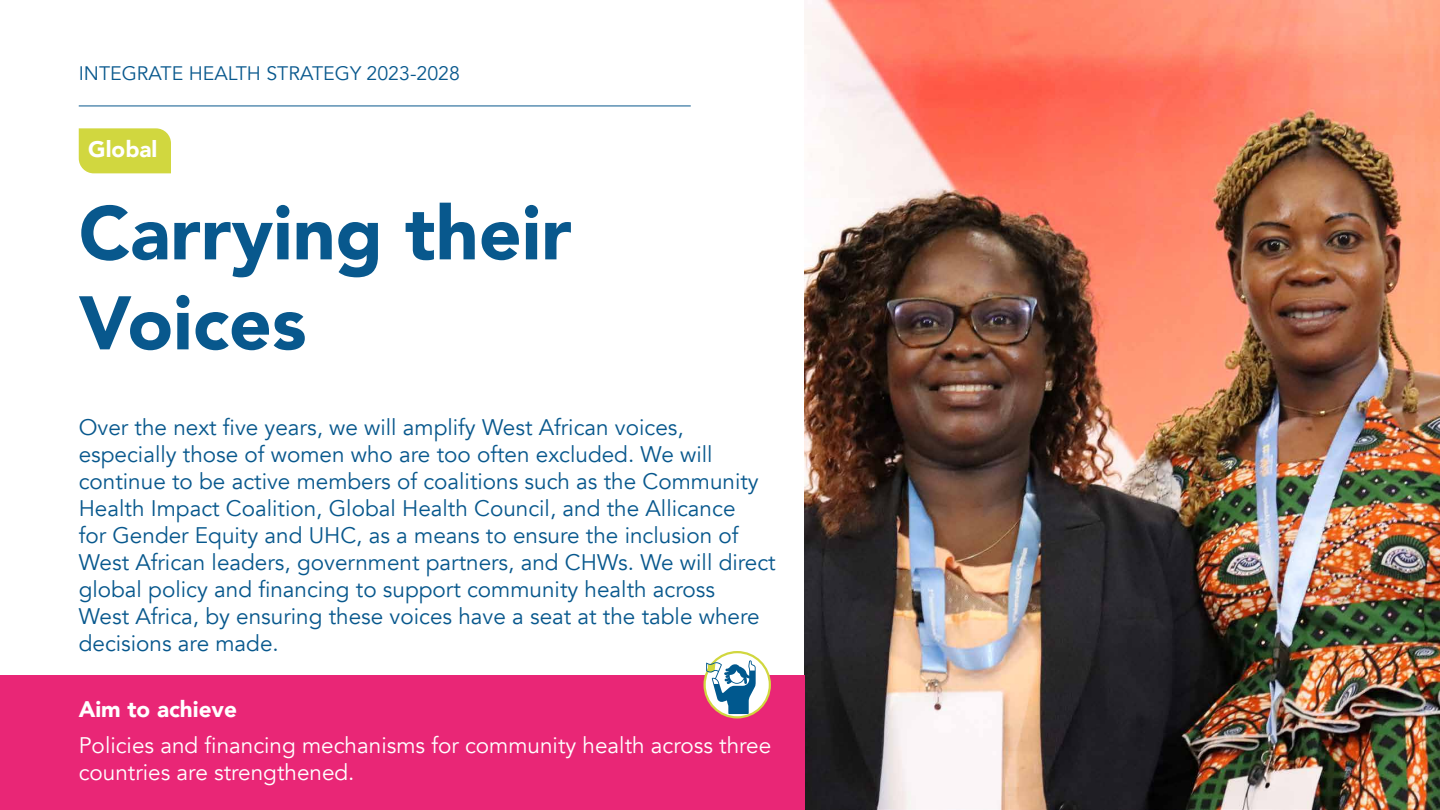
<style>
.page{position:relative;width:1440px;height:810px;background:#fff}
.page>*{position:absolute;margin:0;border:0;box-sizing:border-box;transform-origin:0 0}
.t1{font:900 75px/90px "Avenir";color:#08588d}
.t2{font:22.5px/27px "Avenir";color:#08588d}
.t3{font:22.5px/27px "Avenir";color:#fff}
.t4{font:900 22.5px "Avenir";color:#fff}
.t5{font:19.5px "Avenir";color:#08588d}
</style>
<div class="page">
<img style="left:804px;top:0;width:636px;height:810px">
<div style="left:0;top:676px;width:804px;height:134px;background:#e92676"></div>
<svg style="left:705px;top:652px;width:65px;height:65px"></svg>
<div style="left:704px;top:651px;width:67px;height:67px;border:2px solid #d1d73f;border-radius:50%"></div>
<svg style="left:706px;top:660px;width:50px;height:54px"></svg>
<hr style="left:79px;top:106px;width:612px;height:1px;background:#08588d">
<div style="left:79px;top:128px;width:92px;height:45px;background:#d1d73f"></div>
<p class="t5" style="left:79px;top:62px;width:383px">INTEGRATE HEALTH STRATEGY 2023-2028</p>
<p class="t4" style="left:88px;top:130px;width:71px">Global</p>
<h1 class="t1" style="left:79px;top:186px;width:495px">Carrying their<br>Voices</h1>
<p class="t2" style="left:79px;top:414px;width:698px">Over the next five years, we will amplify West African voices, especially those of women who are too often excluded. We will continue to be active members of coalitions such as the Community Health Impact Coalition, Global Health Council, and the Allicance<br>for Gender Equity and UHC, as a means to ensure the inclusion of West African leaders, government partners, and CHWs. We will direct global policy and financing to support community health across<br>West Africa, by ensuring these voices have a seat at the table where decisions are made.</p>
<p class="t4" style="left:79px;top:690px;width:160px">Aim to achieve</p>
<p class="t3" style="left:79px;top:733px;width:694px">Policies and financing mechanisms for community health across three countries are strengthened.</p>
</div>
